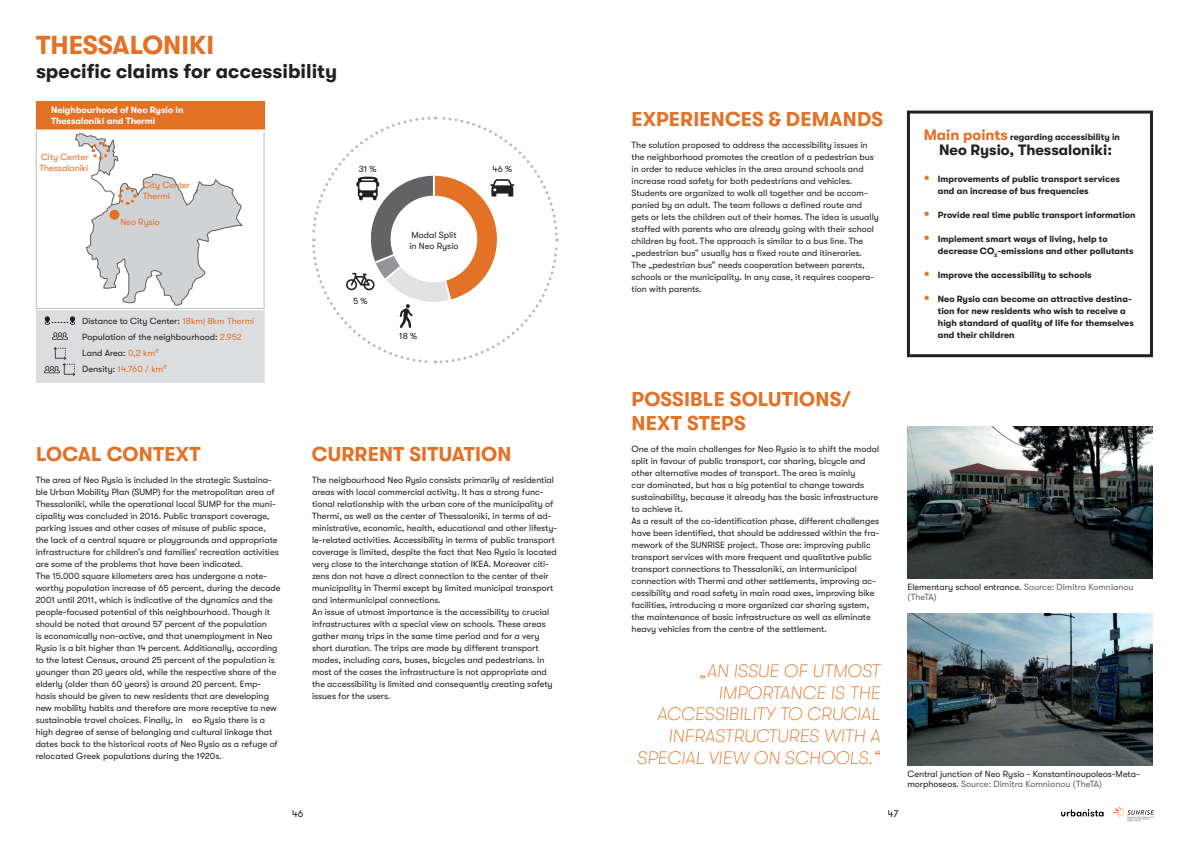
<style>
.page{position:relative;width:1191px;height:842px;background:#fff}
.page>*{position:absolute;margin:0;border:0;box-sizing:border-box;transform-origin:0 0}
.t1{font:700 26px "GT Walsheim";color:#e37126}
.t2{font:700 20px/24px "GT Walsheim";letter-spacing:.01em;color:#e37126}
.t3{font:700 20px "GT Walsheim";color:#231f20}
.t4{font:italic 100 18px/21.6px "GT Walsheim";color:#e37126;text-align:right}
.t5{font:700 15px "GT Walsheim";color:#231f20}
.t6{font:10px "GT Walsheim";color:#231f20}
.t7{font:9px/12px "GT Walsheim";color:#231f20}
.t8{font:700 9px/12px "GT Walsheim";color:#231f20}
.t9{font:9px/10.8px "GT Walsheim";color:#636366}
.t10{font:700 9px/11px "GT Walsheim";color:#fff}
.t11{font:9px/10.8px "GT Walsheim";color:#e37126}
.s1{color:#e37126}
.s2{font-size:15px;color:#e37126}
.s3{font-family:"Avenir";font-weight:400;font-size:12px;color:#e37126}
.s4{color:#231f20}
.s5{color:#636366}
</style>
<div class="page">
<svg style="left:1113px;top:807px;width:41px;height:14px"></svg>
<img style="left:1061px;top:809px;width:43px;height:8px">
<img style="left:907px;top:426px;width:246px;height:152px">
<img style="left:907px;top:613px;width:246px;height:152px">
<div style="left:36px;top:126px;width:228px;height:183px;border:1px solid #bcbdc0"></div>
<div style="left:40px;top:314px;width:221px;height:65px;background:#dcdddf"></div>
<div style="left:36px;top:310px;width:229px;height:73px;border:8px solid #dcdddf"></div>
<div style="left:36px;top:101px;width:229px;height:29px;background:#e37126"></div>
<hr style="left:36px;top:130px;width:230px;height:2px;background:#fff">
<svg style="left:906px;top:110px;width:247px;height:248px"></svg>
<svg style="left:44px;top:316px;width:31px;height:9px"></svg>
<svg style="left:52px;top:332px;width:16px;height:8px"></svg>
<svg style="left:44px;top:347px;width:31px;height:29px"></svg>
<svg style="left:75px;top:134px;width:167px;height:171px"></svg>
<svg style="left:312px;top:116px;width:247px;height:248px"></svg>
<h1 class="t1" style="left:36px;top:31px;width:180px">THESSALONIKI</h1>
<h2 class="t3" style="left:36px;top:60px;width:303px">specific claims for accessibility</h2>
<p class="t10" style="left:51px;top:105px;width:134px">Neighbourhood of Neo Rysio in<br>Thessaloniki and Thermi</p>
<p class="t11" style="left:39px;top:152px;width:50px">City Center<br>Thessaloniki</p>
<p class="t11" style="left:143px;top:180px;width:49px">City Center<br>Thermi</p>
<p class="t11" style="left:120px;top:217px;width:41px">Neo Rysio</p>
<p class="t7" style="left:82px;top:313px;width:173px;line-height:16px">Distance to City Center: <span class="s1">18km| 8km Thermi<br></span>Population of the neighbourhood: <span class="s1">2.952<br></span>Land Area: <span class="s1">0,2 km²<br></span>Density: <span class="s1">14.760 / km²</span></p>
<h2 class="t2" style="left:36px;top:443px;width:166px">LOCAL CONTEXT</h2>
<p class="t7" style="left:36px;top:474px;width:246px">The area of Neo Rysio is included in the strategic Sustaina&shy;ble Urban Mobility Plan (SUMP) for the metropolitan area of Thessaloniki, while the operational local SUMP for the muni&shy;cipality was concluded in 2016. Public transport coverage, parking issues and other cases of misuse of public space, the lack of a central square or playgrounds and appropriate infrastructure for children’s and families’ recreation activities are some of the problems that have been indicated.<br>The 15.000 square kilometers area has undergone a note&shy;worthy population increase of 65 percent, during the decade 2001 until 2011, which is indicative of the dynamics and the people-focused potential of this neighbourhood. Though it should be noted that around 57 percent of the population<br>is economically non-active, and that unemployment in Neo Rysio is a bit higher than 14 percent. Additionally, according to the latest Census, around 25 percent of the population is younger than 20 years old, while the respective share of the elderly (older than 60 years) is around 20 percent. Emp&shy;hasis should be given to new residents that are developing new mobility habits and therefore are more receptive to new sustainable travel choices. Finally, in Νeo Rysio there is a high degree of sense of belonging and cultural linkage that dates back to the historical roots of Neo Rysio as a refuge of relocated Greek populations during the 1920s.</p>
<p class="t7" style="left:359px;top:163px;width:19px">31 %</p>
<p class="t7" style="left:492px;top:163px;width:21px">46 %</p>
<p class="t7" style="left:353px;top:295px;width:16px">5 %</p>
<p class="t7" style="left:409px;top:229px;width:51px;line-height:10.8px">Modal Split in Neo Rysio</p>
<p class="t7" style="left:399px;top:330px;width:19px">18 %</p>
<h2 class="t2" style="left:631px;top:107px;width:253px">EXPERIENCES &amp; DEMANDS</h2>
<p class="t7" style="left:631px;top:139px;width:249px">The solution proposed to address the accessibility issues in the neighborhood promotes the creation of a pedestrian bus in order to reduce vehicles in the area around schools and increase road safety for both pedestrians and vehicles.<br>Students are organized to walk all together and be accom&shy;panied by an adult. The team follows a defined route and gets or lets the children out of their homes. The idea is usually staffed with parents who are already going with their school children by foot. The approach is similar to a bus line. The „pedestrian bus“ usually has a fixed route and itineraries.<br>The „pedestrian bus“ needs cooperation between parents, schools or the municipality. In any case, it requires coopera&shy;tion with parents.</p>
<p class="t8" style="left:923px;top:131px;width:198px"><span class="s2">Main points</span> regarding accessibility in</p>
<h3 class="t5" style="left:939px;top:142px;width:174px">Neo Rysio, Thessaloniki:</h3>
<p class="t8" style="left:938px;top:173px;width:183px;text-indent:-14px"><span class="s3">•</span> Improvements of public transport services and an increase of bus frequencies</p>
<p class="t8" style="left:923px;top:209px;width:213px"><span class="s3">•</span> Provide real time public transport information</p>
<p class="t8" style="left:938px;top:233px;width:197px;text-indent:-14px"><span class="s3">•</span> Implement smart ways of living, help to decrease CO<sub>2</sub>-emissions and other pollutants</p>
<p class="t8" style="left:923px;top:269px;width:169px"><span class="s3">•</span> Improve the accessibility to schools</p>
<p class="t8" style="left:938px;top:293px;width:197px;text-indent:-14px"><span class="s3">•</span> Neo Rysio can become an attractive destina&shy;tion for new residents who wish to receive a high standard of quality of life for themselves and their children</p>
<h2 class="t2" style="left:312px;top:443px;width:201px">CURRENT SITUATION</h2>
<p class="t7" style="left:312px;top:474px;width:247px">The neigbourhood Neo Rysio consists primarily of residential areas with local commercial activity. It has a strong func&shy;tional relationship with the urban core of the municipality of Thermi, as well as the center of Thessaloniki, in terms of ad&shy;ministrative, economic, health, educational and other lifesty&shy;le-related activities. Accessibility in terms of public transport coverage is limited, despite the fact that Neo Rysio is located very close to the interchange station of IKEA. Moreover citi&shy;zens don not have a direct connection to the center of their municipality in Thermi except by limited municipal transport and intermunicipal connections.<br>An issue of utmost importance is the accessibility to crucial infrastructures with a special view on schools. These areas gather many trips in the same time period and for a very short duration. The trips are made by different transport modes, including cars, buses, bicycles and pedestrians. In most of the cases the infrastructure is not appropriate and the accessibility is limited and consequently creating safety issues for the users.</p>
<h2 class="t2" style="left:631px;top:387px;width:221px">POSSIBLE SOLUTIONS/<br>NEXT STEPS</h2>
<p class="t7" style="left:631px;top:443px;width:249px">One of the main challenges for Neo Rysio is to shift the modal split in favour of public transport, car sharing, bicycle and other alternative modes of transport. The area is mainly<br>car dominated, but has a big potential to change towards sustainability, because it already has the basic infrastructure to achieve it.<br>As a result of the co-identification phase, different challenges have been identified, that should be addressed within the fra&shy;mework of the SUNRISE project. Those are: improving public transport services with more frequent and qualitative public transport connections to Thessaloniki, an intermunicipal connection with Thermi and other settlements, improving ac&shy;cessibility and road safety in main road axes, improving bike facilities, introducing a more organized car sharing system, the maintenance of basic infrastructure as well as eliminate heavy vehicles from the centre of the settlement.</p>
<h3 class="t4" style="left:637px;top:660px;width:245px">„AN ISSUE OF UTMOST<br>IMPORTANCE IS THE<br>ACCESSIBILITY TO CRUCIAL<br>INFRASTRUCTURES WITH A<br>SPECIAL VIEW ON SCHOOLS.“</h3>
<p class="t6" style="left:292px;top:808px;width:13px">46</p>
<p class="t6" style="left:888px;top:808px;width:12px">47</p>
<p class="t9" style="left:907px;top:581px;width:228px"><span class="s4">Elementary school entrance.</span> Source: Dimitra Komnianou (TheTA)</p>
<p class="t7" style="left:907px;top:768px;width:234px;line-height:10.8px">Central junction of Neo Rysio - Konstantinoupoleos-Meta&shy;morphoseos. <span class="s5">Source: Dimitra Komnianou (TheTA)</span></p>
</div>
